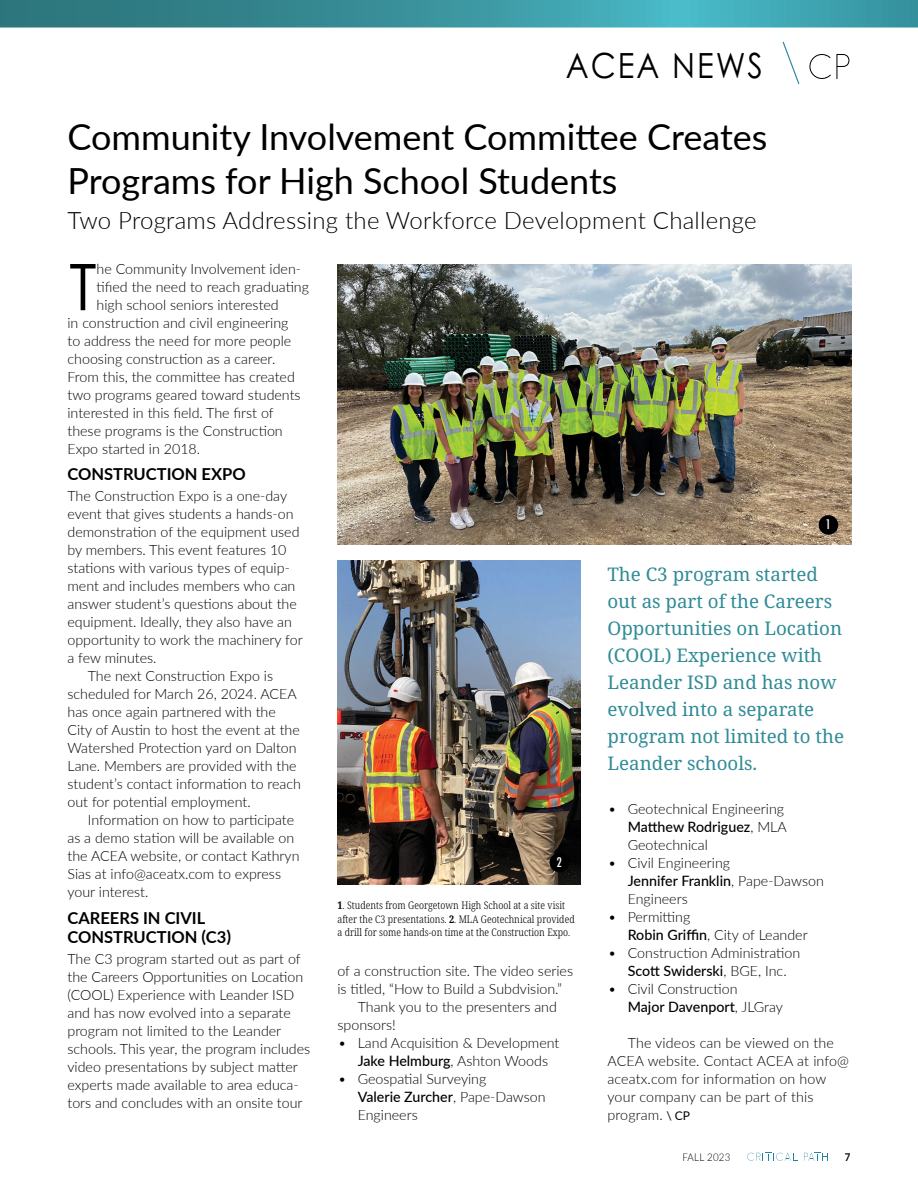
<style>
.page{position:relative;width:918px;height:1188px;background:#fff}
.page>*{position:absolute;margin:0;border:0;box-sizing:border-box;transform-origin:0 0}
.DropCap_Intro{font:64.35px "Century Gothic Pro";color:#000}
.Headline{font:36px/43.2px "Lato";color:#000}
.t1{font:34.65px "Century Gothic Pro";letter-spacing:.065em;color:#000;scale:.89 1}
.Sub-Headline{font:300 24px "Lato";letter-spacing:.01em;color:#000}
.Pull_Quote{font:18.75px/27px "Noto Serif";color:#308b96}
.Subhead_1{font:700 16.5px/19.5px "Lato";color:#000}
.t2{font:500 14.55px "Futura PT Cond";color:#fff}
.Body_Text_No_Indent{font:300 14.25px/18px "Lato";color:#000}
.Body_Text_Indent{font:300 14.25px/18px "Lato";color:#000}
.DropCap_Intro-2{font:300 14.25px "Lato";color:#000}
.t3{font:300 10.8px "Lato";letter-spacing:.025em;color:#000;scale:.91 1}
.t4{font:700 10.8px "Lato";color:#000;scale:.91 1}
.t5{font:300 condensed 10.5px/13.5px "Noto Serif";letter-spacing:.005em;color:#000}
.s1{font-weight:500}
.s2{font-weight:400;font-size:12px}
.s3{font-weight:700}
</style>
<div class="page">
<svg style="left:747px;top:1153px;width:50px;height:8px"></svg>
<svg style="left:804px;top:1153px;width:24px;height:8px"></svg>
<svg style="left:809px;top:54px;width:40px;height:25px"></svg>
<svg style="left:782px;top:41px;width:18px;height:43px"></svg>
<img style="left:338px;top:561px;width:242px;height:324px">
<img style="left:338px;top:265px;width:513px;height:279px">
<svg style="left:0;top:0;width:918px;height:28px;background:#3d96a1"></svg>
<div style="left:819px;top:515px;width:19px;height:20px;background:#000;border-radius:50%"></div>
<div style="left:550px;top:853px;width:19px;height:19px;background:#000;border-radius:50%"></div>
<p class="t1" style="left:566px;top:45px;width:223px">ACEA NEWS</p>
<p class="Headline" style="left:68px;top:114px;width:702px">Community Involvement Committee Creates<br>Programs for High School Students</p>
<p class="Sub-Headline" style="left:68px;top:204px;width:691px">Two Programs Addressing the Workforce Development Challenge</p>
<p class="DropCap_Intro" style="left:69px;top:248px;width:29px">T</p>
<p class="DropCap_Intro-2" style="left:97px;top:259px;width:206px">he Community Involvement iden-</p>
<p class="DropCap_Intro-2" style="left:97px;top:277px;width:214px">tified the need to reach graduating</p>
<p class="DropCap_Intro-2" style="left:97px;top:295px;width:184px">high school seniors interested</p>
<p class="DropCap_Intro-2" style="left:68px;top:313px;width:223px">in construction and civil engineering</p>
<p class="DropCap_Intro-2" style="left:68px;top:331px;width:225px">to address the need for more people</p>
<p class="DropCap_Intro-2" style="left:68px;top:349px;width:209px">choosing construction as a career.</p>
<p class="DropCap_Intro-2" style="left:68px;top:367px;width:229px">From this, the committee has created</p>
<p class="DropCap_Intro-2" style="left:68px;top:385px;width:235px">two programs geared toward students</p>
<p class="DropCap_Intro-2" style="left:68px;top:403px;width:208px">interested in this field. The first of</p>
<p class="DropCap_Intro-2" style="left:68px;top:421px;width:217px">these programs is the Construction</p>
<p class="DropCap_Intro-2" style="left:68px;top:439px;width:134px">Expo started in 2018.</p>
<p class="Subhead_1" style="left:68px;top:464px;width:180px">CONSTRUCTION EXPO</p>
<p class="Body_Text_No_Indent" style="left:68px;top:487px;width:237px">The Construction Expo is a one-day event that gives students a hands-on demonstration of the equipment used by members. This event features 10 stations with various types of equip&shy;ment and includes members who can answer student’s questions about the equipment. Ideally, they also have an opportunity to work the machinery for a few minutes.</p>
<p class="Body_Text_Indent" style="left:68px;top:667px;width:235px;text-indent:20px">The next Construction Expo is scheduled for March 26, 2024. ACEA has once again partnered with the City of Austin to host the event at the Watershed Protection yard on Dalton Lane. Members are provided with the student’s contact information to reach out for potential employment.</p>
<p class="Body_Text_Indent" style="left:68px;top:811px;width:234px;text-indent:20px">Information on how to participate as a demo station will be available on the ACEA website, or contact Kathryn<br>Sias at info@aceatx.com to express your interest.</p>
<p class="Subhead_1" style="left:68px;top:907px;width:165px">CAREERS IN CIVIL<br>CONSTRUCTION (C3)</p>
<p class="Body_Text_No_Indent" style="left:68px;top:949px;width:244px">The C3 program started out as part of the Careers Opportunities on Location (COOL) Experience with Leander ISD and has now evolved into a separate program not limited to the Leander schools. This year, the program includes video presentations by subject matter experts made available to area educa&shy;tors and concludes with an onsite tour</p>
<p class="t2" style="left:826px;top:516px;width:7px">1</p>
<p class="Pull_Quote" style="left:608px;top:561px;width:238px">The C3 program started out as part of the Careers<br>Opportunities on Location (COOL) Experience with<br>Leander ISD and has now evolved into a separate program not limited to the<br>Leander schools.</p>
<p class="Body_Text_No_Indent" style="left:628px;top:800px;width:161px;text-indent:-20px">• Geotechnical Engineering<br><span class="s1">Matthew Rodriguez</span>, MLA<br>Geotechnical</p>
<p class="Body_Text_No_Indent" style="left:628px;top:854px;width:198px;text-indent:-20px">• Civil Engineering<br><span class="s1">Jennifer Franklin</span>, Pape-Dawson<br>Engineers</p>
<p class="Body_Text_No_Indent" style="left:628px;top:908px;width:181px;text-indent:-20px">• Permitting<br><span class="s1">Robin Griffin</span>, City of Leander</p>
<p class="Body_Text_No_Indent" style="left:608px;top:944px;width:194px;text-align:center">• Construction Administration<br><span class="s1">Scott Swiderski</span>, BGE, Inc.</p>
<p class="Body_Text_No_Indent" style="left:628px;top:980px;width:157px;text-indent:-20px">• Civil Construction<br><span class="s1">Major Davenport</span>, JLGray</p>
<p class="Body_Text_Indent" style="left:608px;top:1034px;width:243px;text-indent:20px">The videos can be viewed on the<br>ACEA website. Contact ACEA at info@ aceatx.com for information on how your company can be part of this program. <span class="s2">\ CP</span></p>
<p class="t2" style="left:557px;top:853px;width:7px">2</p>
<p class="t5" style="left:338px;top:899px;width:239px"><span class="s3">1</span>. Students from Georgetown High School at a site visit after the C3 presentations. <span class="s3">2</span>. MLA Geotechnical provided a drill for some hands-on time at the Construction Expo.</p>
<p class="Body_Text_No_Indent" style="left:338px;top:962px;width:237px">of a construction site. The video series is titled, “How to Build a Subdvision.”</p>
<p class="Body_Text_Indent" style="left:338px;top:998px;width:221px;text-indent:20px">Thank you to the presenters and sponsors!</p>
<p class="Body_Text_No_Indent" style="left:338px;top:1034px;width:223px;text-align:center">• Land Acquisition &amp; Development<br><span class="s1">Jake Helmburg</span>, Ashton Woods</p>
<p class="Body_Text_No_Indent" style="left:358px;top:1070px;width:189px;text-indent:-20px">• Geospatial Surveying<br><span class="s1">Valerie Zurcher</span>, Pape-Dawson<br>Engineers</p>
<p class="t3" style="left:682px;top:1150px;width:54px">FALL 2023</p>
<p class="t4" style="left:845px;top:1149px;width:8px">7</p>
</div>
